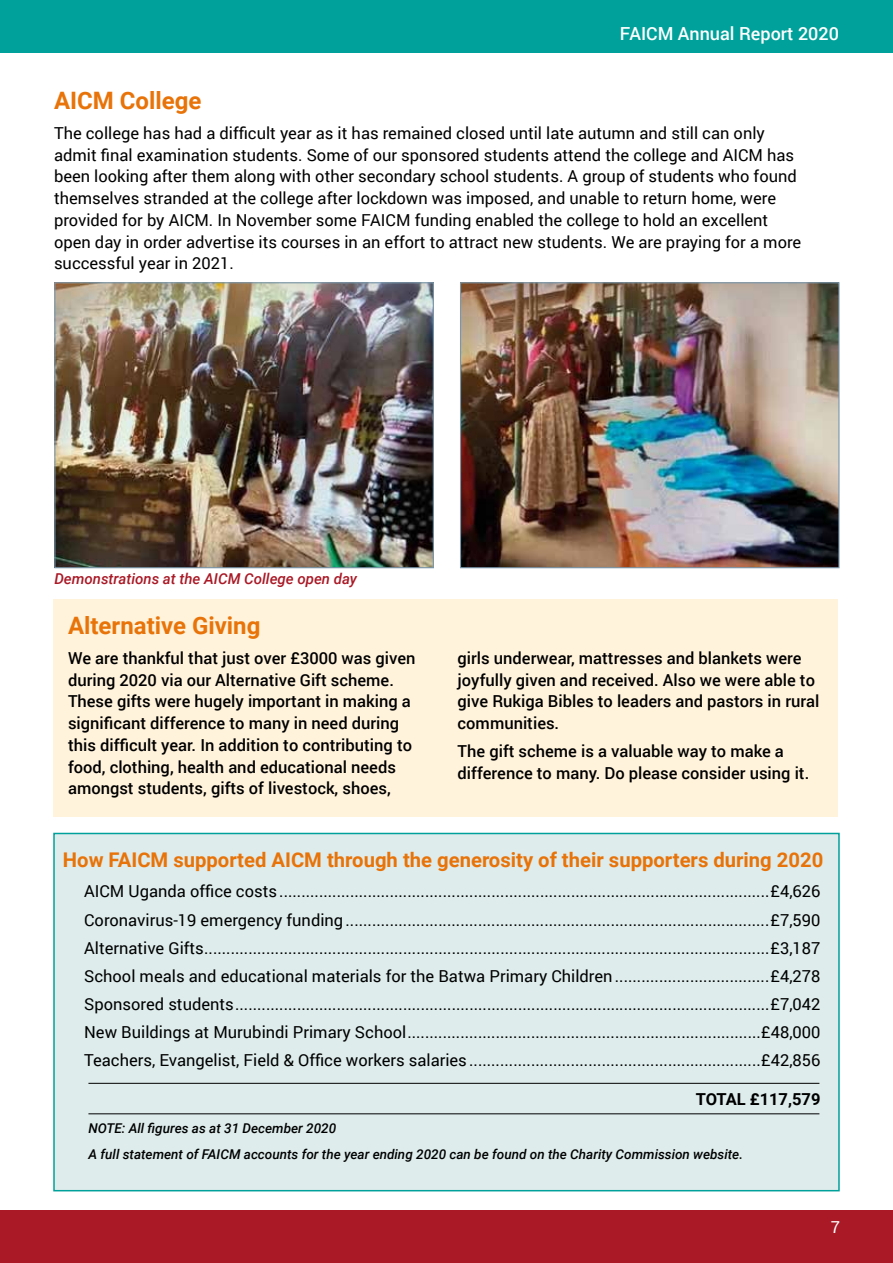
<style>
.page{position:relative;width:893px;height:1263px;background:#fff}
.page>*{position:absolute;margin:0;border:0;box-sizing:border-box;transform-origin:0 0}
.t1{font:700 24px "Roboto";color:#e87308}
.t2{font:700 20.25px "Roboto";color:#e87308}
.t3{font:500 18px "Roboto";color:#fff}
.t4{font:16.5px/28.2px "Roboto";color:#000;text-align:justify}
.t5{font:500 16.5px/21.8px "Roboto";color:#000}
.t6{font:700 16.5px "Roboto";color:#000}
.t7{font:16.5px "Roboto";color:#fff}
.t8{font:italic 500 15px "Roboto";color:#a91926}
.t9{font:italic 500 13.5px/26px "Roboto";color:#000}
</style>
<div class="page">
<div style="left:0;top:1210px;width:893px;height:53px;background:#a91926"></div>
<div style="left:0;top:0;width:893px;height:53px;background:#00a19a"></div>
<div style="left:53px;top:599px;width:785px;height:217px;background:#fff3dc"></div>
<div style="left:53px;top:833px;width:787px;height:358px;background:#deecec;border:2px solid #00a19a"></div>
<hr style="left:88px;top:1083px;width:731px;height:1px;background:#000">
<hr style="left:88px;top:1113px;width:731px;height:1px;background:#000">
<img style="left:56px;top:284px;width:376px;height:282px">
<div style="left:54px;top:282px;width:380px;height:286px;border:1px solid #7a97aa"></div>
<img style="left:462px;top:284px;width:375px;height:282px">
<div style="left:460px;top:282px;width:379px;height:286px;border:1px solid #7a97aa"></div>
<p class="t3" style="left:620px;top:21px;width:220px">FAICM Annual Report 2020</p>
<h1 class="t1" style="left:54px;top:83px;width:149px">AICM College</h1>
<p class="t4" style="left:54px;top:122px;width:749px;line-height:21.8px;text-align:left">The college has had a difficult year as it has remained closed until late autumn and still can only admit final examination students. Some of our sponsored students attend the college and AICM has been looking after them along with other secondary school students. A group of students who found themselves stranded at the college after lockdown was imposed, and unable to return home, were provided for by AICM. In November some FAICM funding enabled the college to hold an excellent open day in order advertise its courses in an effort to attract new students. We are praying for a more successful year in 2021.</p>
<p class="t8" style="left:54px;top:568px;width:304px">Demonstrations at the AICM College open day</p>
<h1 class="t1" style="left:68px;top:608px;width:194px">Alternative Giving</h1>
<p class="t5" style="left:68px;top:646px;width:349px">We are thankful that just over £3000 was given during 2020 via our Alternative Gift scheme.<br>These gifts were hugely important in making a significant difference to many in need during this difficult year. In addition to contributing to food, clothing, health and educational needs amongst students, gifts of livestock, shoes,</p>
<p class="t5" style="left:458px;top:646px;width:363px">girls underwear, mattresses and blankets were joyfully given and received. Also we were able to give Rukiga Bibles to leaders and pastors in rural communities.</p>
<p class="t5" style="left:458px;top:740px;width:353px">The gift scheme is a valuable way to make a difference to many. Do please consider using it.</p>
<p class="t2" style="left:63px;top:846px;width:762px">How FAICM supported AICM through the generosity of their supporters during 2020</p>
<p class="t4" style="left:84px;top:877px;width:738px">AICM Uganda office costs ...............................................................................................................£4,626<br>Coronavirus-19 emergency funding................................................................................................£7,590<br>Alternative Gifts................................................................................................................................£3,187<br>School meals and educational materials for the Batwa Primary Children...................................£4,278<br>Sponsored students.........................................................................................................................£7,042<br>New Buildings at Murubindi Primary School................................................................................£48,000<br>Teachers, Evangelist, Field &amp; Office workers salaries ..................................................................£42,856</p>
<p class="t6" style="left:696px;top:1087px;width:126px">TOTAL £117,579</p>
<p class="t9" style="left:88px;top:1115px;width:656px">NOTE: All figures as at 31 December 2020<br>A full statement of FAICM accounts for the year ending 2020 can be found on the Charity Commission website.</p>
<p class="t7" style="left:831px;top:1216px;width:11px">7</p>
</div>
